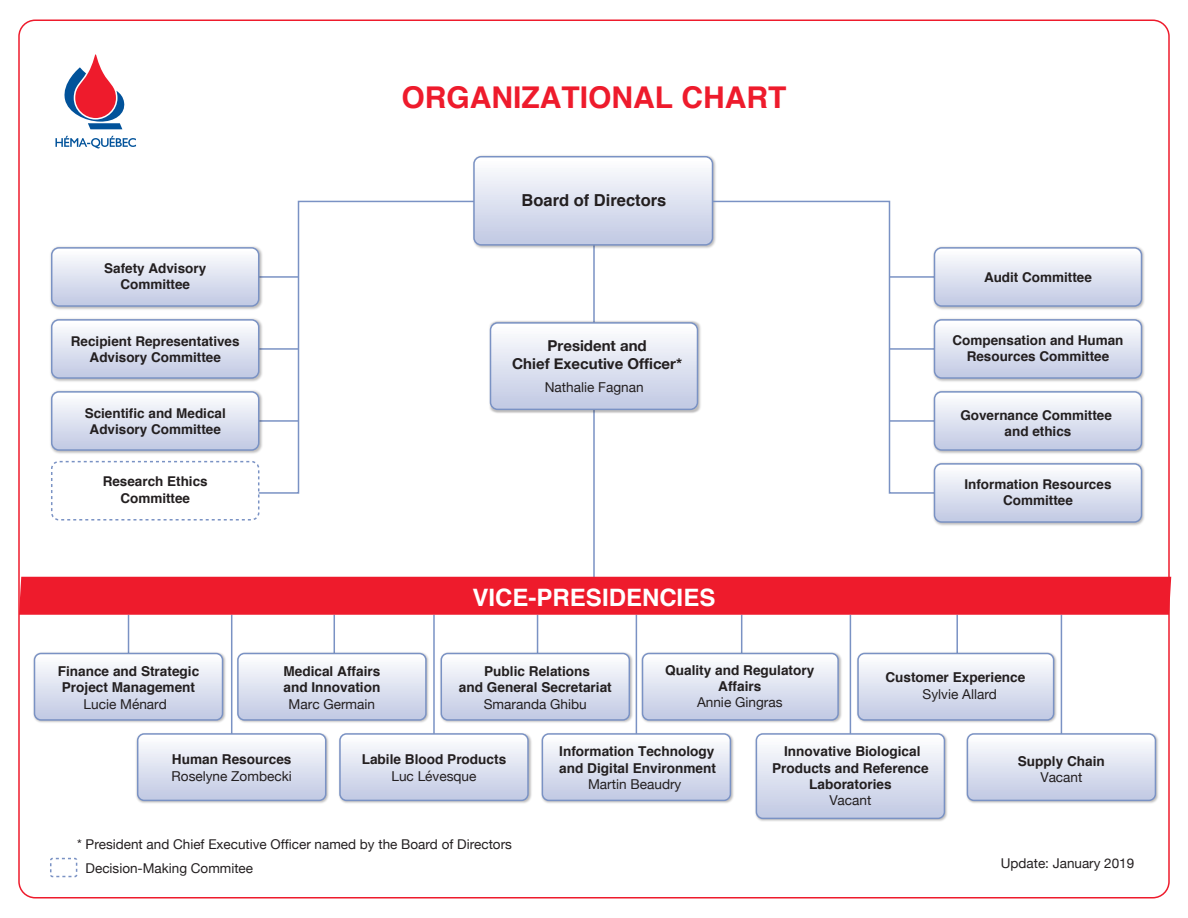
<style>
.page{position:relative;width:1188px;height:918px;background:#fff}
.page>*{position:absolute;margin:0;border:0;box-sizing:border-box;transform-origin:0 0}
.t1{font:700 30px "Helvetica";color:#ee1b2c}
.t2{font:700 24px "Helvetica";color:#fff}
.t3{font:700 16.5px "Helvetica";color:#231f20}
.t4{font:700 15px/18px "Helvetica Neue";color:#231f20;text-align:center}
.t5{font:700 13.65px/16.4px "Helvetica";color:#231f20;text-align:center}
.t6{font:13.65px "Helvetica Neue";color:#231f20}
.t7{font:700 13.5px/16.2px "Helvetica";color:#231f20;text-align:center}
.t8{font:13.5px/23.9px "Helvetica Neue";color:#231f20}
</style>
<div class="page">
<hr style="left:128px;top:615px;width:1px;height:39px;background:#7a92c4">
<hr style="left:334px;top:615px;width:1px;height:39px;background:#7a92c4">
<hr style="left:433px;top:615px;width:2px;height:119px;background:#7a92c4">
<hr style="left:537px;top:615px;width:1px;height:39px;background:#7a92c4">
<hr style="left:741px;top:615px;width:1px;height:39px;background:#7a92c4">
<img style="left:33px;top:650px;width:193px;height:73px">
<svg style="left:35px;top:654px;width:188px;height:66px"></svg>
<div style="left:34px;top:653px;width:189px;height:68px;border:2px solid #7a92c4;border-radius:7px"></div>
<hr style="left:231px;top:615px;width:1px;height:119px;background:#7a92c4">
<img style="left:136px;top:731px;width:193px;height:72px">
<svg style="left:138px;top:734px;width:188px;height:66px"></svg>
<div style="left:137px;top:733px;width:189px;height:68px;border:2px solid #7a92c4;border-radius:7px"></div>
<img style="left:240px;top:650px;width:189px;height:73px">
<svg style="left:240px;top:654px;width:186px;height:66px"></svg>
<div style="left:237px;top:653px;width:190px;height:68px;border:2px solid #7a92c4;border-radius:7px"></div>
<img style="left:339px;top:731px;width:193px;height:72px">
<svg style="left:340px;top:734px;width:188px;height:66px"></svg>
<div style="left:339px;top:733px;width:190px;height:68px;border:2px solid #7a92c4;border-radius:7px"></div>
<img style="left:440px;top:650px;width:193px;height:73px">
<svg style="left:441px;top:654px;width:188px;height:66px"></svg>
<div style="left:441px;top:653px;width:189px;height:68px;border:2px solid #7a92c4;border-radius:7px"></div>
<img style="left:641px;top:650px;width:201px;height:73px">
<svg style="left:643px;top:654px;width:195px;height:66px"></svg>
<div style="left:642px;top:653px;width:197px;height:68px;border:2px solid #7a92c4;border-radius:7px"></div>
<hr style="left:956px;top:615px;width:2px;height:39px;background:#7a92c4">
<img style="left:860px;top:650px;width:197px;height:73px">
<svg style="left:860px;top:654px;width:194px;height:66px"></svg>
<div style="left:857px;top:653px;width:197px;height:68px;border:2px solid #7a92c4;border-radius:7px"></div>
<hr style="left:636px;top:615px;width:1px;height:119px;background:#7a92c4">
<img style="left:541px;top:731px;width:193px;height:72px">
<svg style="left:542px;top:734px;width:188px;height:66px"></svg>
<div style="left:542px;top:733px;width:189px;height:68px;border:2px solid #7a92c4;border-radius:7px"></div>
<hr style="left:850px;top:615px;width:1px;height:119px;background:#7a92c4">
<img style="left:755px;top:731px;width:192px;height:90px">
<svg style="left:756px;top:734px;width:188px;height:84px"></svg>
<div style="left:756px;top:733px;width:189px;height:86px;border:2px solid #7a92c4;border-radius:7px"></div>
<hr style="left:1061px;top:615px;width:1px;height:119px;background:#7a92c4">
<img style="left:966px;top:731px;width:192px;height:72px">
<svg style="left:967px;top:734px;width:188px;height:66px"></svg>
<div style="left:967px;top:733px;width:189px;height:68px;border:2px solid #7a92c4;border-radius:7px"></div>
<svg style="left:258px;top:200px;width:213px;height:294px"></svg>
<img style="left:50px;top:317px;width:214px;height:66px">
<svg style="left:52px;top:320px;width:207px;height:58px"></svg>
<div style="left:51px;top:319px;width:208px;height:60px;border:2px solid #7a92c4;border-radius:7px"></div>
<img style="left:50px;top:389px;width:214px;height:66px">
<svg style="left:52px;top:392px;width:207px;height:58px"></svg>
<div style="left:51px;top:391px;width:208px;height:60px;border:2px solid #7a92c4;border-radius:7px"></div>
<div style="left:51px;top:461px;width:208px;height:60px;border:2px dashed #7a92c4;border-radius:7px"></div>
<hr style="left:247px;top:276px;width:51px;height:2px;background:#7a92c4">
<img style="left:50px;top:245px;width:214px;height:66px">
<svg style="left:52px;top:248px;width:207px;height:58px"></svg>
<div style="left:51px;top:247px;width:208px;height:60px;border:2px solid #7a92c4;border-radius:7px"></div>
<hr style="left:593px;top:236px;width:2px;height:368px;background:#7a92c4">
<img style="left:489px;top:320px;width:212px;height:95px">
<svg style="left:490px;top:323px;width:208px;height:86px"></svg>
<div style="left:490px;top:322px;width:208px;height:88px;border:2px solid #7a92c4;border-radius:7px"></div>
<img style="left:471px;top:155px;width:245px;height:95px">
<svg style="left:474px;top:157px;width:239px;height:88px"></svg>
<div style="left:473px;top:156px;width:240px;height:90px;border:2px solid #7a92c4;border-radius:7px"></div>
<img style="left:956px;top:246px;width:189px;height:64px">
<svg style="left:956px;top:248px;width:186px;height:58px"></svg>
<div style="left:934px;top:247px;width:208px;height:60px;border:2px solid #7a92c4;border-radius:7px"></div>
<img style="left:956px;top:318px;width:189px;height:64px">
<svg style="left:956px;top:320px;width:186px;height:58px"></svg>
<div style="left:934px;top:319px;width:208px;height:60px;border:2px solid #7a92c4;border-radius:7px"></div>
<div style="left:50px;top:858px;width:27px;height:19px;border:2px dashed #7a92c4;border-radius:2px"></div>
<div style="left:19px;top:577px;width:1152px;height:38px;background:#ee1b2c"></div>
<svg style="left:55px;top:54px;width:81px;height:95px"></svg>
<svg style="left:711px;top:200px;width:245px;height:294px"></svg>
<img style="left:932px;top:389px;width:213px;height:66px">
<svg style="left:935px;top:392px;width:207px;height:58px"></svg>
<div style="left:934px;top:391px;width:208px;height:60px;border:2px solid #7a92c4;border-radius:7px"></div>
<img style="left:932px;top:461px;width:213px;height:65px">
<svg style="left:935px;top:464px;width:207px;height:58px"></svg>
<div style="left:934px;top:463px;width:208px;height:60px;border:2px solid #7a92c4;border-radius:7px"></div>
<h1 class="t1" style="left:402px;top:73px;width:386px">ORGANIZATIONAL CHART</h1>
<p class="t3" style="left:522px;top:187px;width:146px">Board of Directors</p>
<p class="t7" style="left:104px;top:260px;width:104px">Safety Advisory<br>Committee</p>
<p class="t7" style="left:984px;top:269px;width:109px">Audit Committee</p>
<p class="t7" style="left:71px;top:333px;width:170px">Recipient Representatives<br>Advisory Committee</p>
<p class="t4" style="left:512px;top:337px;width:171px">President and<br>Chief Executive Officer*</p>
<p class="t6" style="left:545px;top:377px;width:100px">Nathalie Fagnan</p>
<p class="t7" style="left:953px;top:332px;width:173px">Compensation and Human<br>Resources Committee</p>
<p class="t7" style="left:85px;top:405px;width:143px">Scientific and Medical<br>Advisory Committee</p>
<p class="t7" style="left:103px;top:474px;width:107px">Research Ethics<br>Committee</p>
<p class="t7" style="left:960px;top:407px;width:153px">Governance Committee and ethics</p>
<p class="t7" style="left:964px;top:476px;width:149px">Information Resources<br>Committee</p>
<h2 class="t2" style="left:473px;top:578px;width:244px">VICE-PRESIDENCIES</h2>
<p class="t5" style="left:58px;top:663px;width:143px">Finance and Strategic<br>Project Management</p>
<p class="t6" style="left:84px;top:694px;width:85px">Lucie Ménard</p>
<p class="t5" style="left:283px;top:663px;width:98px;text-align:left">Medical Affairs and Innovation</p>
<p class="t6" style="left:289px;top:694px;width:88px">Marc Germain</p>
<p class="t5" style="left:459px;top:663px;width:154px">Public Relations<br>and General Secretariat</p>
<p class="t6" style="left:484px;top:694px;width:104px">Smaranda Ghibu</p>
<p class="t5" style="left:665px;top:662px;width:151px">Quality and Regulatory<br>Affairs</p>
<p class="t6" style="left:697px;top:693px;width:87px">Annie Gingras</p>
<p class="t5" style="left:885px;top:669px;width:142px">Customer Experience</p>
<p class="t6" style="left:923px;top:684px;width:76px">Sylvie Allard</p>
<p class="t5" style="left:172px;top:752px;width:121px">Human Resources</p>
<p class="t6" style="left:172px;top:766px;width:122px">Roselyne Zombecki</p>
<p class="t5" style="left:362px;top:752px;width:146px">Labile Blood Products</p>
<p class="t6" style="left:391px;top:766px;width:87px">Luc Lévesque</p>
<p class="t8" style="left:86px;top:833px;width:428px;text-indent:-8px">* President and Chief Executive Officer named by the Board of Directors<br>Decision-Making Commitee</p>
<p class="t5" style="left:559px;top:743px;width:158px;text-align:left">Information Technology and Digital Environment</p>
<p class="t6" style="left:588px;top:774px;width:95px">Martin Beaudry</p>
<p class="t5" style="left:772px;top:743px;width:158px">Innovative Biological<br>Products and Reference<br>Laboratories</p>
<p class="t6" style="left:829px;top:791px;width:44px">Vacant</p>
<p class="t5" style="left:1018px;top:753px;width:89px">Supply Chain</p>
<p class="t6" style="left:1040px;top:767px;width:44px">Vacant</p>
<p class="t8" style="left:1001px;top:852px;width:135px">Update: January 2019</p>
</div>
